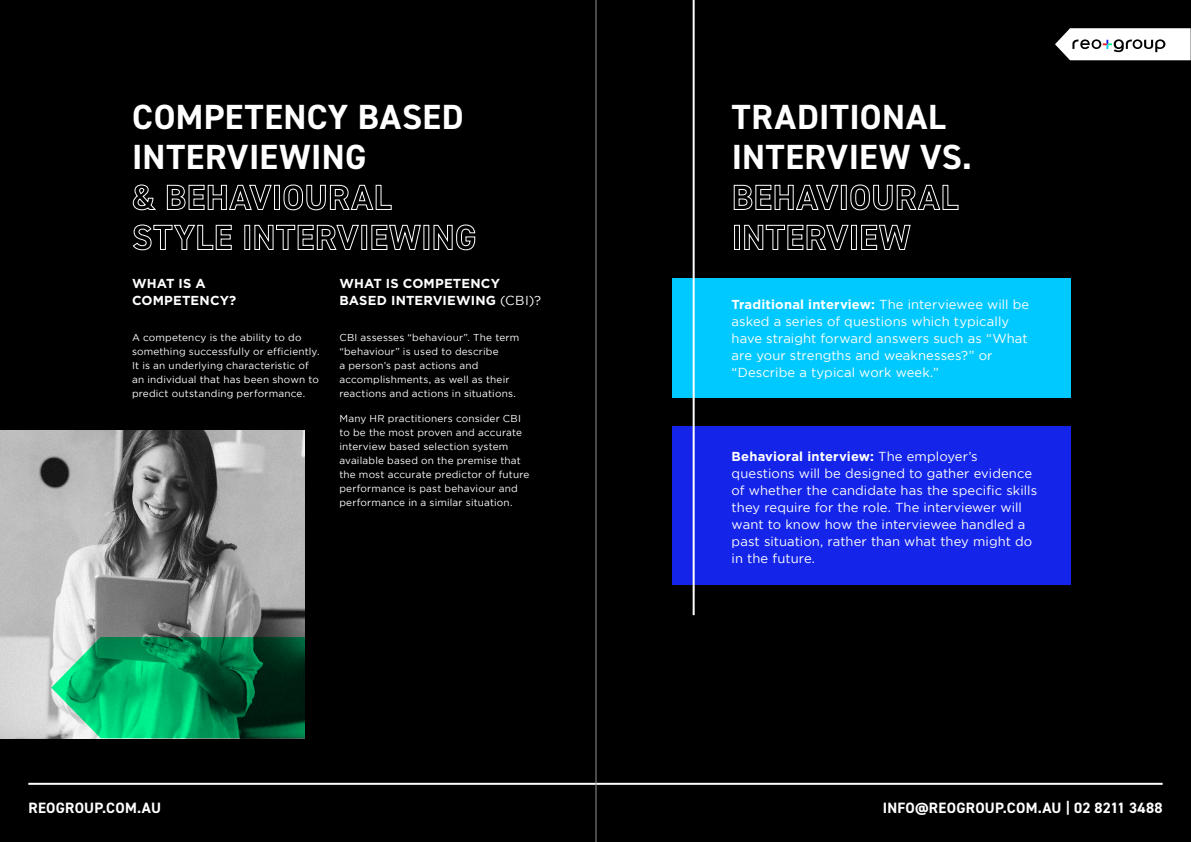
<style>
.page{position:relative;width:1191px;height:842px;background:#000}
.page>*{position:absolute;margin:0;border:0;box-sizing:border-box;transform-origin:0 0}
.t1{font:700 35px/40px "DIN2014";letter-spacing:.02em;color:#fff}
.t2{font:700 15px "DIN2014";letter-spacing:.015em;color:#fff}
.t3{font:13px/17px "Gotham";letter-spacing:.005em;color:#fff}
.t4{font:700 13px/17px "Gotham";letter-spacing:.015em;color:#fff}
.t5{font:10px/14px "Gotham";letter-spacing:.02em;color:#fff}
.s1{font-weight:400}
.s2{font-weight:700}
</style>
<div class="page">
<hr style="left:28px;top:783px;width:1134px;height:2px;background:#fff">
<svg style="left:1055px;top:28px;width:135px;height:32px"></svg>
<img style="left:0;top:431px;width:305px;height:307px">
<div style="left:672px;top:278px;width:398px;height:120px;background:#00c9ff"></div>
<div style="left:672px;top:426px;width:398px;height:159px;background:#1424e8"></div>
<hr style="left:692px;top:0;width:2px;height:615px;background:#fff">
<svg style="left:51px;top:637px;width:254px;height:101px"></svg>
<hr style="left:595px;top:0;width:1px;height:842px;background:#939598">
<h1 class="t1" style="left:132px;top:97px;width:346px">COMPETENCY BASED<br>INTERVIEWING<br>&amp; BEHAVIOURAL<br>STYLE INTERVIEWING</h1>
<h1 class="t1" style="left:732px;top:97px;width:242px">TRADITIONAL<br>INTERVIEW VS.<br>BEHAVIOURAL<br>INTERVIEW</h1>
<h3 class="t4" style="left:132px;top:275px;width:106px">WHAT IS A<br>COMPETENCY?</h3>
<h3 class="t4" style="left:339px;top:275px;width:203px">WHAT IS COMPETENCY<br>BASED INTERVIEWING <span class="s1">(CBI)?</span></h3>
<p class="t5" style="left:132px;top:330px;width:189px">A competency is the ability to do something successfully or efficiently.<br>It is an underlying characteristic of an individual that has been shown to predict outstanding performance.</p>
<p class="t5" style="left:339px;top:330px;width:181px">CBI assesses “behaviour”. The term “behaviour” is used to describe<br>a person’s past actions and accomplishments, as well as their reactions and actions in situations.</p>
<p class="t5" style="left:339px;top:411px;width:191px">Many HR practitioners consider CBI to be the most proven and accurate interview based selection system available based on the premise that the most accurate predictor of future performance is past behaviour and performance in a similar situation.</p>
<h3 class="t3" style="left:731px;top:296px;width:299px"><span class="s2">Traditional interview:</span> The interviewee will be asked a series of questions which typically have straight forward answers such as “What are your strengths and weaknesses?” or “Describe a typical work week.”</h3>
<p class="t3" style="left:731px;top:448px;width:307px"><span class="s2">Behavioral interview:</span> The employer’s questions will be designed to gather evidence of whether the candidate has the specific skills they require for the role. The interviewer will want to know how the interviewee handled a past situation, rather than what they might do in the future.</p>
<h2 class="t2" style="left:28px;top:798px;width:134px">REOGROUP.COM.AU</h2>
<h2 class="t2" style="left:883px;top:798px;width:281px">INFO@REOGROUP.COM.AU | 02 8211 3488</h2>
</div>
